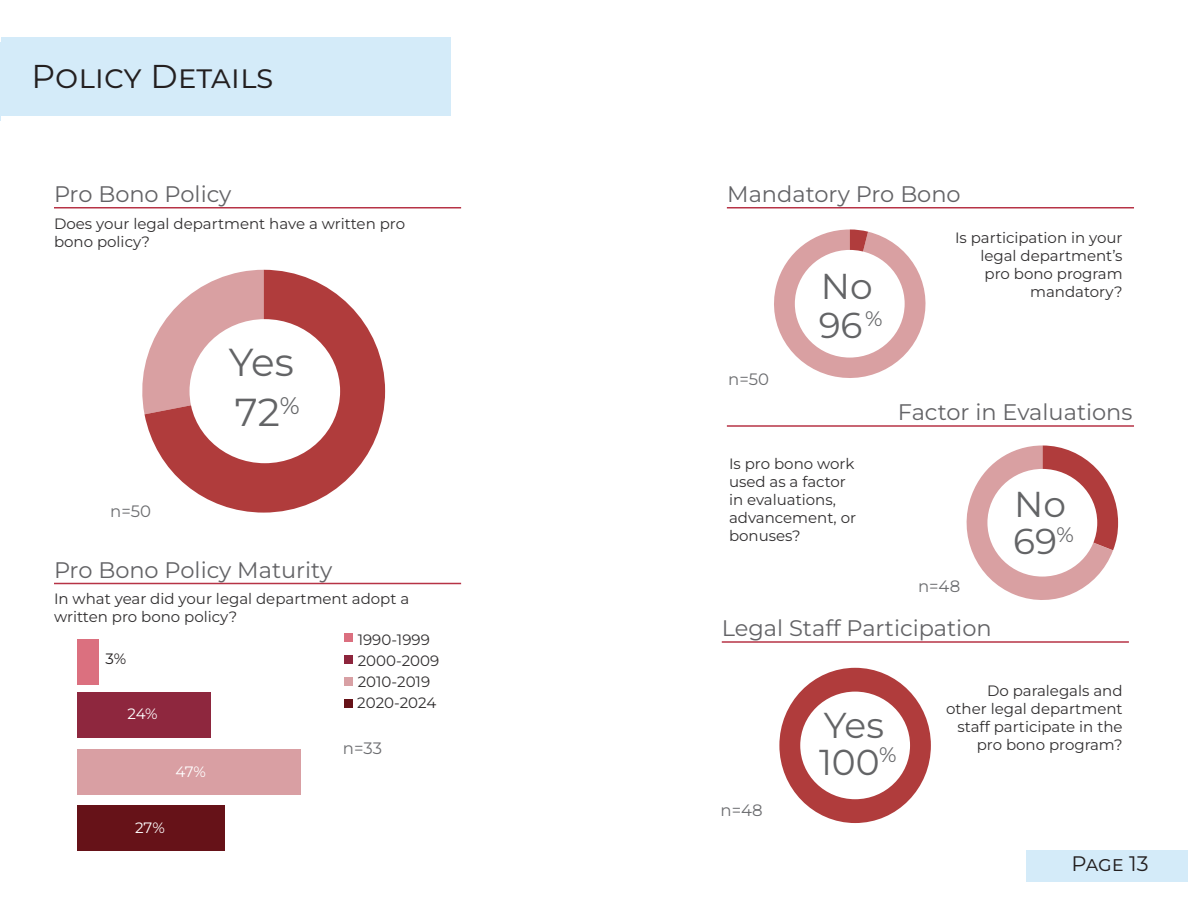
<style>
.page{position:relative;width:1188px;height:918px;background:#fff}
.page>*{position:absolute;margin:0;border:0;box-sizing:border-box;transform-origin:0 0}
.t1{font:100 39px "Montserrat";color:#636466}
.t2{font:100 36px "Montserrat";color:#636466}
.t3{font:100 33px "Montserrat";letter-spacing:.025em;color:#231f20}
.t4{font:100 24px "Montserrat";color:#636466}
.t5{font:100 22.5px "Montserrat";color:#636366}
.t6{font:100 21px "Montserrat";color:#231f20}
.t7{font:100 21px "Montserrat";color:#636466}
.t8{font:100 16.5px "Montserrat";color:#6c6d70}
.t9{font:100 15px/18px "Montserrat";color:#312f30}
.t10{font:100 15px "Montserrat";color:#fff}
.t11{font:100 15px "Montserrat";color:#231f20}
</style>
<div class="page">
<hr style="left:54px;top:207px;width:407px;height:1px;background:#b73346">
<hr style="left:722px;top:641px;width:407px;height:2px;background:#b73346">
<hr style="left:727px;top:425px;width:407px;height:2px;background:#b73346">
<hr style="left:727px;top:207px;width:407px;height:1px;background:#b73346">
<hr style="left:54px;top:583px;width:407px;height:1px;background:#b73346">
<div style="left:345px;top:634px;width:8px;height:8px;background:#db6f7f"></div>
<div style="left:345px;top:655px;width:8px;height:9px;background:#8d253c"></div>
<div style="left:345px;top:677px;width:8px;height:9px;background:#d8a0a4"></div>
<div style="left:77px;top:639px;width:22px;height:46px;background:#db707f"></div>
<div style="left:77px;top:692px;width:134px;height:46px;background:#8e273e"></div>
<div style="left:77px;top:749px;width:224px;height:46px;background:#d99fa3"></div>
<div style="left:345px;top:699px;width:8px;height:8px;background:#661218"></div>
<div style="left:77px;top:805px;width:148px;height:46px;background:#661218"></div>
<div style="left:1026px;top:850px;width:162px;height:32px;background:#d4ebf9"></div>
<div style="left:2px;top:37px;width:450px;height:79px;background:#d4ebf9"></div>
<svg style="left:142px;top:366px;width:3px;height:48px"></svg>
<svg style="left:145px;top:270px;width:240px;height:243px;fill:#b03c3c"></svg>
<div style="left:190px;top:319px;width:150px;height:144px;background:#fff;border-radius:50%"></div>
<svg style="left:774px;top:230px;width:152px;height:148px"></svg>
<div style="left:795px;top:250px;width:110px;height:108px;background:#fff;border-radius:50%"></div>
<svg style="left:966px;top:446px;width:152px;height:154px"></svg>
<div style="left:987px;top:469px;width:110px;height:108px;background:#fff;border-radius:50%"></div>
<svg style="left:779px;top:668px;width:152px;height:155px"></svg>
<div style="left:800px;top:692px;width:110px;height:107px;background:#fff;border-radius:50%"></div>
<p class="t3" style="left:32px;top:54px;width:244px">Policy Details</p>
<p class="t5" style="left:54px;top:179px;width:179px">Pro Bono Policy</p>
<p class="t9" style="left:54px;top:214px;width:353px">Does your legal department have a written pro bono policy?</p>
<p class="t8" style="left:110px;top:500px;width:42px">n=50</p>
<p class="t1" style="left:229px;top:336px;width:67px">Yes</p>
<p class="t4" style="left:280px;top:389px;width:21px">%</p>
<p class="t1" style="left:235px;top:386px;width:47px">72</p>
<p class="t5" style="left:54px;top:555px;width:280px">Pro Bono Policy Maturity</p>
<p class="t9" style="left:54px;top:590px;width:357px">In what year did your legal department adopt a written pro bono policy?</p>
<p class="t9" style="left:358px;top:630px;width:74px">1990-1999</p>
<p class="t9" style="left:358px;top:651px;width:83px">2000-2009</p>
<p class="t9" style="left:358px;top:672px;width:74px">2010-2019</p>
<p class="t11" style="left:106px;top:649px;width:22px">3%</p>
<p class="t10" style="left:128px;top:704px;width:32px">24%</p>
<p class="t10" style="left:176px;top:762px;width:32px">47%</p>
<p class="t10" style="left:135px;top:818px;width:31px">27%</p>
<p class="t9" style="left:357px;top:693px;width:81px">2020-2024</p>
<p class="t8" style="left:343px;top:737px;width:41px">n=33</p>
<p class="t5" style="left:727px;top:179px;width:235px">Mandatory Pro Bono</p>
<p class="t9" style="left:955px;top:228px;width:169px;text-align:right">Is participation in your legal department’s pro bono program mandatory?</p>
<p class="t2" style="left:821px;top:262px;width:53px">No</p>
<p class="t2" style="left:819px;top:301px;width:45px">96</p>
<p class="t7" style="left:865px;top:305px;width:19px">%</p>
<p class="t8" style="left:728px;top:368px;width:42px">n=50</p>
<p class="t9" style="left:729px;top:454px;width:129px">Is pro bono work used as a factor in evaluations, advancement, or bonuses?</p>
<p class="t5" style="left:898px;top:397px;width:236px">Factor in Evaluations</p>
<p class="t8" style="left:918px;top:575px;width:44px">n=48</p>
<p class="t2" style="left:1014px;top:480px;width:53px">No</p>
<p class="t2" style="left:1013px;top:517px;width:45px">69</p>
<p class="t7" style="left:1057px;top:521px;width:19px">%</p>
<p class="t5" style="left:722px;top:613px;width:271px">Legal Staff Participation</p>
<p class="t8" style="left:721px;top:799px;width:44px">n=48</p>
<p class="t2" style="left:824px;top:701px;width:62px">Yes</p>
<p class="t7" style="left:879px;top:741px;width:19px">%</p>
<p class="t2" style="left:819px;top:738px;width:62px">100</p>
<p class="t9" style="left:946px;top:682px;width:178px;text-align:right">Do paralegals and other legal department staff participate in the pro bono program?</p>
<p class="t6" style="left:1072px;top:849px;width:78px">Page 13</p>
</div>
